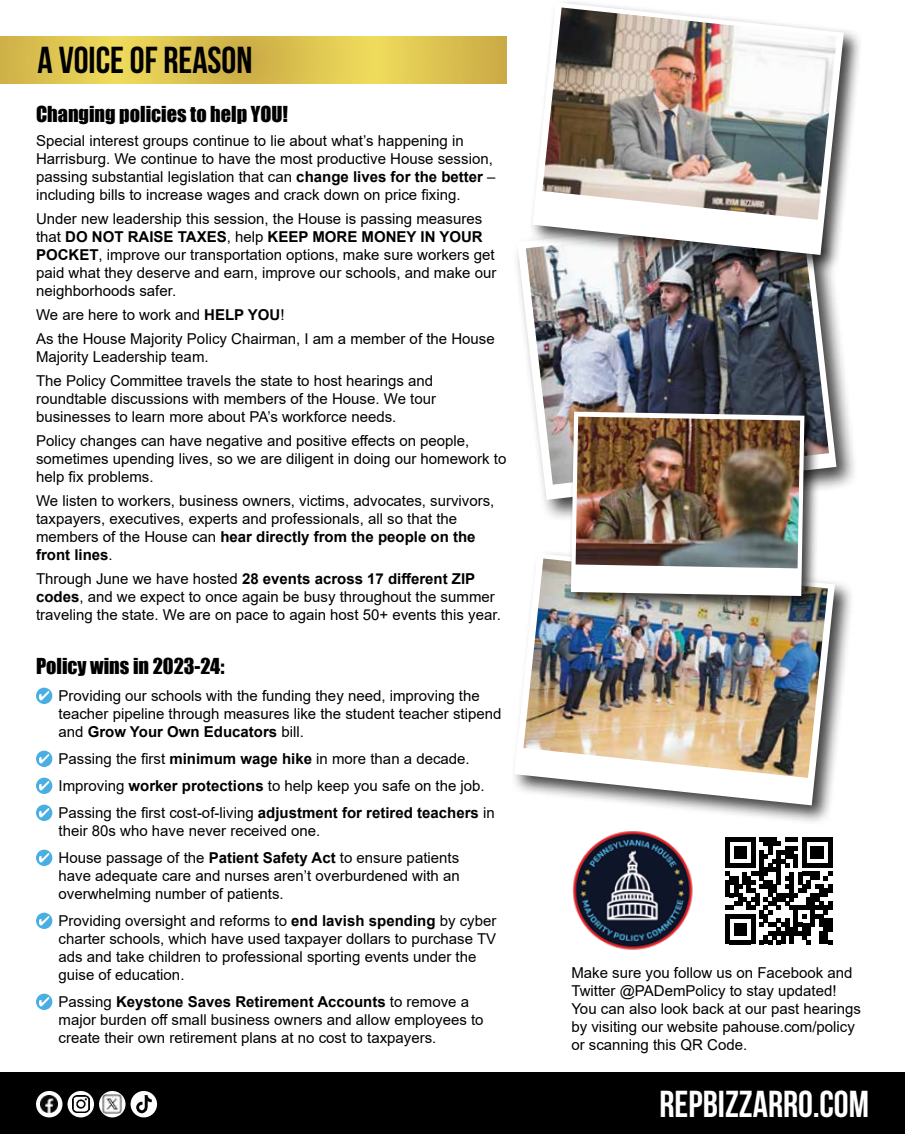
<style>
.page{position:relative;width:905px;height:1134px;background:#fff}
.page>*{position:absolute;margin:0;border:0;box-sizing:border-box;transform-origin:0 0}
.t1{font:700 37.5px "Bebas Neue";color:#fff}
.t2{font:700 37.5px "Bebas Neue";color:#000}
.t3{font:20.25px "Impact";color:#000}
.t4{font:15px/18px "Arial";color:#000}
.s1{font-weight:700}
</style>
<div class="page">
<svg style="left:725px;top:838px;width:107px;height:106px"></svg>
<div style="left:510px;top:549px;width:345px;height:277px;background:#000;opacity:.75"></div>
<svg style="left:514px;top:553px;width:320px;height:252px"></svg>
<img style="left:523px;top:559px;width:304px;height:219px">
<div style="left:512px;top:205px;width:346px;height:317px;background:#000;opacity:.75"></div>
<svg style="left:517px;top:209px;width:319px;height:291px"></svg>
<img style="left:526px;top:217px;width:303px;height:268px">
<div style="left:0;top:1073px;width:904px;height:61px;background:#000"></div>
<div style="left:36px;top:688px;width:16px;height:16px;background:#49aee2;border-radius:50%"></div>
<svg style="left:39px;top:691px;width:10px;height:9px"></svg>
<div style="left:36px;top:751px;width:16px;height:16px;background:#49aee2;border-radius:50%"></div>
<svg style="left:39px;top:754px;width:10px;height:9px"></svg>
<div style="left:36px;top:778px;width:16px;height:16px;background:#49aee2;border-radius:50%"></div>
<svg style="left:39px;top:781px;width:10px;height:9px"></svg>
<div style="left:36px;top:805px;width:16px;height:16px;background:#49aee2;border-radius:50%"></div>
<svg style="left:39px;top:808px;width:10px;height:9px"></svg>
<div style="left:36px;top:850px;width:16px;height:16px;background:#49aee2;border-radius:50%"></div>
<svg style="left:39px;top:853px;width:10px;height:9px"></svg>
<div style="left:36px;top:913px;width:16px;height:16px;background:#49aee2;border-radius:50%"></div>
<svg style="left:39px;top:916px;width:10px;height:9px"></svg>
<div style="left:36px;top:994px;width:16px;height:16px;background:#49aee2;border-radius:50%"></div>
<svg style="left:39px;top:997px;width:10px;height:9px"></svg>
<div style="left:36px;top:1091px;width:26px;height:26px;background:#fff;border-radius:50%"></div>
<svg style="left:67px;top:1091px;width:27px;height:26px"></svg>
<div style="left:99px;top:1091px;width:26px;height:26px;background:#fff;border-radius:50%"></div>
<svg style="left:130px;top:1091px;width:27px;height:26px"></svg>
<img style="left:72px;top:1095px;width:17px;height:18px">
<img style="left:102px;top:1094px;width:21px;height:21px">
<img style="left:134px;top:1095px;width:19px;height:19px">
<img style="left:41px;top:1095px;width:17px;height:18px">
<div style="left:528px;top:0;width:335px;height:274px;background:#000;opacity:.75"></div>
<svg style="left:532px;top:2px;width:311px;height:253px"></svg>
<img style="left:542px;top:8px;width:295px;height:212px">
<svg style="left:0;top:36px;width:506px;height:48px;background:#ddc451"></svg>
<img style="left:572px;top:831px;width:121px;height:119px">
<div style="left:567px;top:408px;width:254px;height:204px;background:#000;opacity:.75"></div>
<svg style="left:571px;top:412px;width:233px;height:184px"></svg>
<img style="left:575px;top:417px;width:225px;height:151px">
<h1 class="t2" style="left:38px;top:40px;width:216px">A VOICE OF REASON</h1>
<h2 class="t3" style="left:36px;top:99px;width:253px">Changing policies to help YOU!</h2>
<p class="t4" style="left:36px;top:132px;width:461px">Special interest groups continue to lie about what’s happening in Harrisburg. We continue to have the most productive House session, passing substantial legislation that can <span class="s1">change lives for the better</span> – including bills to increase wages and crack down on price fixing.</p>
<p class="t4" style="left:36px;top:210px;width:462px">Under new leadership this session, the House is passing measures that <span class="s1">DO NOT RAISE TAXES</span>, help <span class="s1">KEEP MORE MONEY IN YOUR POCKET</span>, improve our transportation options, make sure workers get paid what they deserve and earn, improve our schools, and make our neighborhoods safer.</p>
<p class="t4" style="left:36px;top:303px;width:460px;line-height:24px">We are here to work and <span class="s1">HELP YOU</span>!<br>As the House Majority Policy Chairman, I am a member of the House</p>
<p class="t4" style="left:36px;top:345px;width:398px;line-height:24px">Majority Leadership team.<br>The Policy Committee travels the state to host hearings and</p>
<p class="t4" style="left:36px;top:390px;width:401px">roundtable discussions with members of the House. We tour businesses to learn more about PA’s workforce needs.</p>
<p class="t4" style="left:36px;top:432px;width:472px">Policy changes can have negative and positive effects on people, sometimes upending lives, so we are diligent in doing our homework to help fix problems.</p>
<p class="t4" style="left:36px;top:492px;width:460px">We listen to workers, business owners, victims, advocates, survivors, taxpayers, executives, experts and professionals, all so that the members of the House can <span class="s1">hear directly from the people on the front lines</span>.</p>
<p class="t4" style="left:36px;top:570px;width:466px">Through June we have hosted <span class="s1">28 events across 17 different ZIP codes</span>, and we expect to once again be busy throughout the summer traveling the state. We are on pace to again host 50+ events this year.</p>
<h2 class="t3" style="left:36px;top:650px;width:190px">Policy wins in 2023-24:</h2>
<p class="t4" style="left:59px;top:687px;width:444px">Providing our schools with the funding they need, improving the teacher pipeline through measures like the student teacher stipend and <span class="s1">Grow Your Own Educators</span> bill.</p>
<p class="t4" style="left:59px;top:745px;width:437px;line-height:27px">Passing the first <span class="s1">minimum wage hike</span> in more than a decade.<br>Improving <span class="s1">worker protections</span> to help keep you safe on the job.<br>Passing the first cost-of-living <span class="s1">adjustment for retired teachers</span> in</p>
<p class="t4" style="left:59px;top:817px;width:402px;line-height:27px">their 80s who have never received one.<br>House passage of the <span class="s1">Patient Safety Act</span> to ensure patients</p>
<p class="t4" style="left:59px;top:867px;width:403px">have adequate care and nurses aren’t overburdened with an overwhelming number of patients.</p>
<p class="t4" style="left:59px;top:912px;width:439px">Providing oversight and reforms to <span class="s1">end lavish spending</span> by cyber charter schools, which have used taxpayer dollars to purchase TV ads and take children to professional sporting events under the guise of education.</p>
<p class="t4" style="left:59px;top:993px;width:426px">Passing <span class="s1">Keystone Saves Retirement Accounts</span> to remove a major burden off small business owners and allow employees to create their own retirement plans at no cost to taxpayers.</p>
<p class="t4" style="left:571px;top:964px;width:291px">Make sure you follow us on Facebook and Twitter @PADemPolicy to stay updated!<br>You can also look back at our past hearings by visiting our website pahouse.com/policy or scanning this QR Code.</p>
<h1 class="t1" style="left:659px;top:1084px;width:211px">REPBIZZARRO.COM</h1>
</div>
